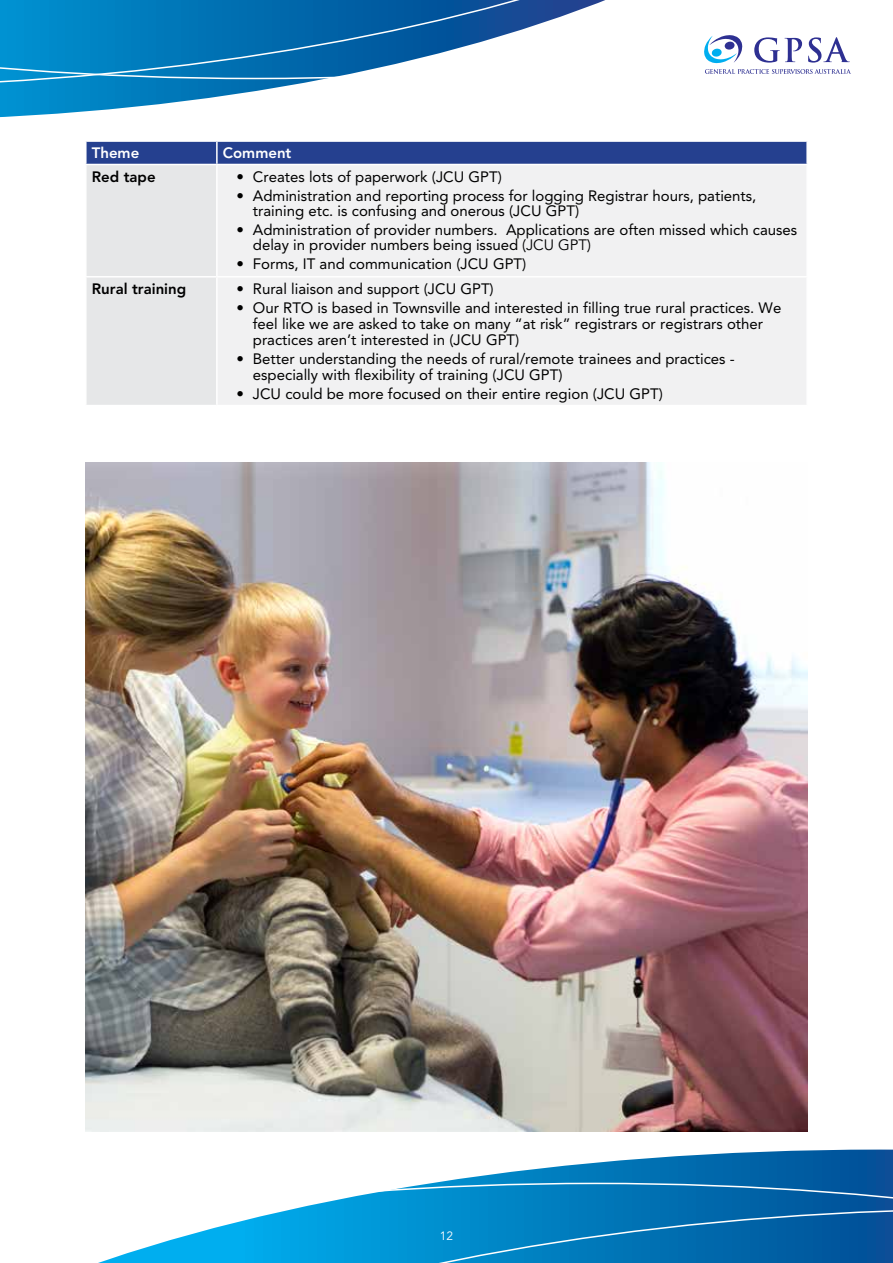
<style>
.page{position:relative;width:893px;height:1263px;background:#fff}
.page>*{position:absolute;margin:0;border:0;box-sizing:border-box;transform-origin:0 0}
.t1{font:15px/15.5px "Avenir";color:#000}
.t2{font:800 15px "Avenir";color:#000}
.t3{font:800 15px "Avenir";color:#fff}
.t4{font:12px "Avenir";color:#fff}
.s1{font-family:"Avenir LT Std"}
</style>
<div class="page">
<svg style="left:433px;top:1149px;width:460px;height:34px"></svg>
<svg style="left:298px;top:1183px;width:595px;height:25px;background:#288ac2"></svg>
<svg style="left:98px;top:1208px;width:795px;height:55px;background:#2291ca"></svg>
<svg style="left:0;top:88px;width:273px;height:30px"></svg>
<svg style="left:0;top:0;width:803px;height:88px"></svg>
<svg style="left:704px;top:35px;width:38px;height:28px"></svg>
<svg style="left:705px;top:69px;width:146px;height:5px"></svg>
<svg style="left:754px;top:37px;width:48px;height:26px"></svg>
<svg style="left:808px;top:37px;width:42px;height:26px"></svg>
<svg style="left:87px;top:142px;width:719px;height:263px;background:#a5afca"></svg>
<div style="left:218px;top:165px;width:588px;height:240px;background:#f1f1f2"></div>
<hr style="left:216px;top:142px;width:2px;height:22px;background:#fff">
<hr style="left:85px;top:164px;width:132px;height:1px;background:#fff">
<hr style="left:217px;top:164px;width:591px;height:1px;background:#fff">
<hr style="left:216px;top:165px;width:2px;height:111px;background:#fff">
<hr style="left:85px;top:276px;width:132px;height:1px;background:#fff">
<hr style="left:217px;top:276px;width:591px;height:1px;background:#fff">
<hr style="left:216px;top:277px;width:2px;height:128px;background:#fff">
<img style="left:85px;top:462px;width:723px;height:669px">
<p class="t3" style="left:92px;top:144px;width:49px">Theme</p>
<p class="t3" style="left:223px;top:144px;width:70px">Comment</p>
<p class="t2" style="left:92px;top:168px;width:65px">Red tape</p>
<p class="t1" style="left:236px;top:169px;width:267px">• Creates lots of paperwork (JCU GPT)</p>
<p class="t1" style="left:253px;top:188px;width:505px;text-indent:-16px">• Administration and reporting process for logging Registrar hours, patients, training etc. is confusing and onerous (JCU GPT)</p>
<p class="t1" style="left:253px;top:222px;width:546px;text-indent:-16px">• Administration of provider numbers. Applications are often missed which causes delay in provider numbers being issued <span class="s1">(JCU GPT)</span></p>
<p class="t1" style="left:236px;top:256px;width:292px">• Forms, IT and communication (JCU GPT)</p>
<p class="t2" style="left:92px;top:280px;width:96px">Rural training</p>
<p class="t1" style="left:236px;top:281px;width:259px">• Rural liaison and support (JCU GPT)</p>
<p class="t1" style="left:253px;top:300px;width:530px;line-height:16.2px;text-indent:-16px">• Our RTO is based in Townsville and interested in filling true rural practices. We feel like we are asked to take on many “at risk” registrars or registrars other practices aren’t interested in (JCU GPT)</p>
<p class="t1" style="left:253px;top:351px;width:483px;line-height:16.5px;text-indent:-16px">• Better understanding the needs of rural/remote trainees and practices - especially with flexibility of training (JCU GPT)</p>
<p class="t1" style="left:236px;top:386px;width:428px">• JCU could be more focused on their entire region (JCU GPT)</p>
<p class="t4" style="left:440px;top:1228px;width:15px">12</p>
</div>
